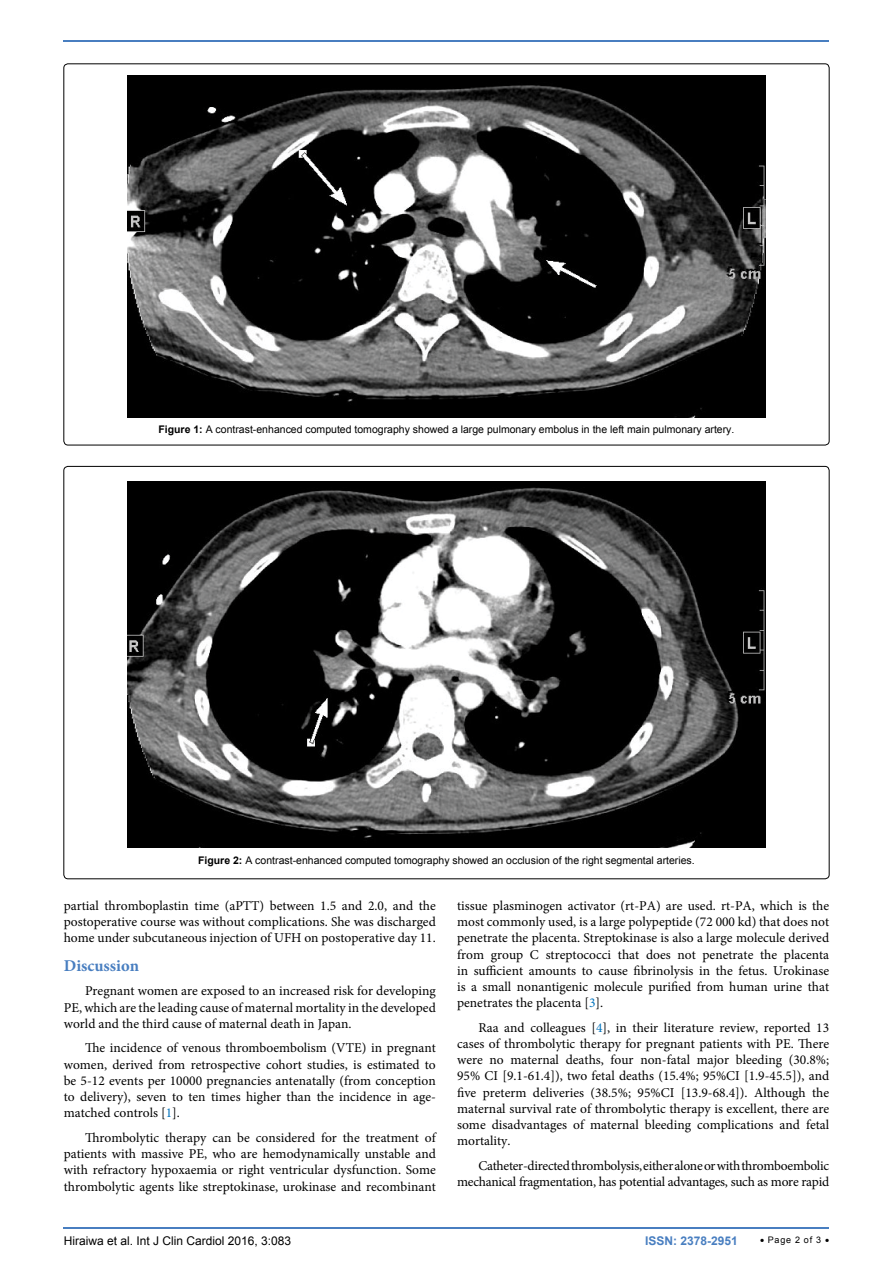
<style>
.page{position:relative;width:893px;height:1263px;background:#fff}
.page>*{position:absolute;margin:0;border:0;box-sizing:border-box;transform-origin:0 0}
.t1{font:700 16.5px "Minion Pro";color:#487ec0}
.t2{font:13.5px/16.2px "Minion Pro";color:#000;text-align:justify}
.t3{font:13.5px/16.2px "Minion Pro";letter-spacing:-.02em;color:#000;text-align:right}
.t4{font:12px "Arial";color:#000}
.t5{font:700 12px "Arial";color:#487ec0}
.t6{font:10.5px "Arial";color:#000}
.t7{font:9px "Arial";letter-spacing:.08em;color:#000}
.s1{font-weight:700}
.s2{color:#0072bc}
</style>
<div class="page">
<hr style="left:64px;top:1227px;width:765px;height:2px;background:#487ec0">
<hr style="left:64px;top:40px;width:765px;height:2px;background:#487ec0">
<img style="left:127px;top:76px;width:639px;height:341px">
<img style="left:127px;top:481px;width:639px;height:367px">
<p class="t6" style="left:158px;top:423px;width:577px"><span class="s1">Figure 1:</span> A contrast-enhanced computed tomography showed a large pulmonary embolus in the left main pulmonary artery.</p>
<p class="t6" style="left:198px;top:853px;width:498px"><span class="s1">Figure 2:</span> A contrast-enhanced computed tomography showed an occlusion of the right segmental arteries.</p>
<p class="t2" style="left:64px;top:897px;width:374px">partial thromboplastin time (aPTT) between 1.5 and 2.0, and the postoperative course was without complications. She was discharged home under subcutaneous injection of UFH on postoperative day 11.</p>
<p class="t1" style="left:64px;top:954px;width:77px">Discussion</p>
<p class="t2" style="left:64px;top:983px;width:374px;text-indent:21px">Pregnant women are exposed to an increased risk for developing PE, which are the leading cause of maternal mortality in the developed world and the third cause of maternal death in Japan.</p>
<p class="t2" style="left:64px;top:1040px;width:374px;text-indent:21px">The incidence of venous thromboembolism (VTE) in pregnant women, derived from retrospective cohort studies, is estimated to be 5-12 events per 10000 pregnancies antenatally (from conception to delivery), seven to ten times higher than the incidence in age&shy;matched controls [<span class="s2">1</span>].</p>
<p class="t2" style="left:64px;top:1129px;width:374px;text-indent:21px">Thrombolytic therapy can be considered for the treatment of patients with massive PE, who are hemodynamically unstable and with refractory hypoxaemia or right ventricular dysfunction. Some thrombolytic agents like streptokinase, urokinase and recombinant</p>
<p class="t2" style="left:457px;top:897px;width:374px">tissue plasminogen activator (rt-PA) are used. rt-PA, which is the most commonly used, is a large polypeptide (72 000 kd) that does not penetrate the placenta. Streptokinase is also a large molecule derived from group C streptococci that does not penetrate the placenta in sufficient amounts to cause fibrinolysis in the fetus. Urokinase is a small nonantigenic molecule purified from human urine that penetrates the placenta [<span class="s2">3</span>].</p>
<p class="t2" style="left:457px;top:1019px;width:374px;text-indent:21px">Raa and colleagues [<span class="s2">4</span>], in their literature review, reported 13 cases of thrombolytic therapy for pregnant patients with PE. There were no maternal deaths, four non-fatal major bleeding (30.8%; 95% CI [9.1-61.4]), two fetal deaths (15.4%; 95%CI [1.9-45.5]), and five preterm deliveries (38.5%; 95%CI [13.9-68.4]). Although the maternal survival rate of thrombolytic therapy is excellent, there are some disadvantages of maternal bleeding complications and fetal mortality.</p>
<p class="t3" style="left:457px;top:1157px;width:374px">Catheter-directed thrombolysis, either alone or with thromboembolic mechanical fragmentation, has potential advantages, such as more rapid</p>
<p class="t4" style="left:64px;top:1233px;width:229px">Hiraiwa et al. Int J Clin Cardiol 2016, 3:083</p>
<p class="t5" style="left:645px;top:1233px;width:94px">ISSN: 2378-2951</p>
<p class="t7" style="left:760px;top:1234px;width:71px">• Page 2 of 3 •</p>
</div>
